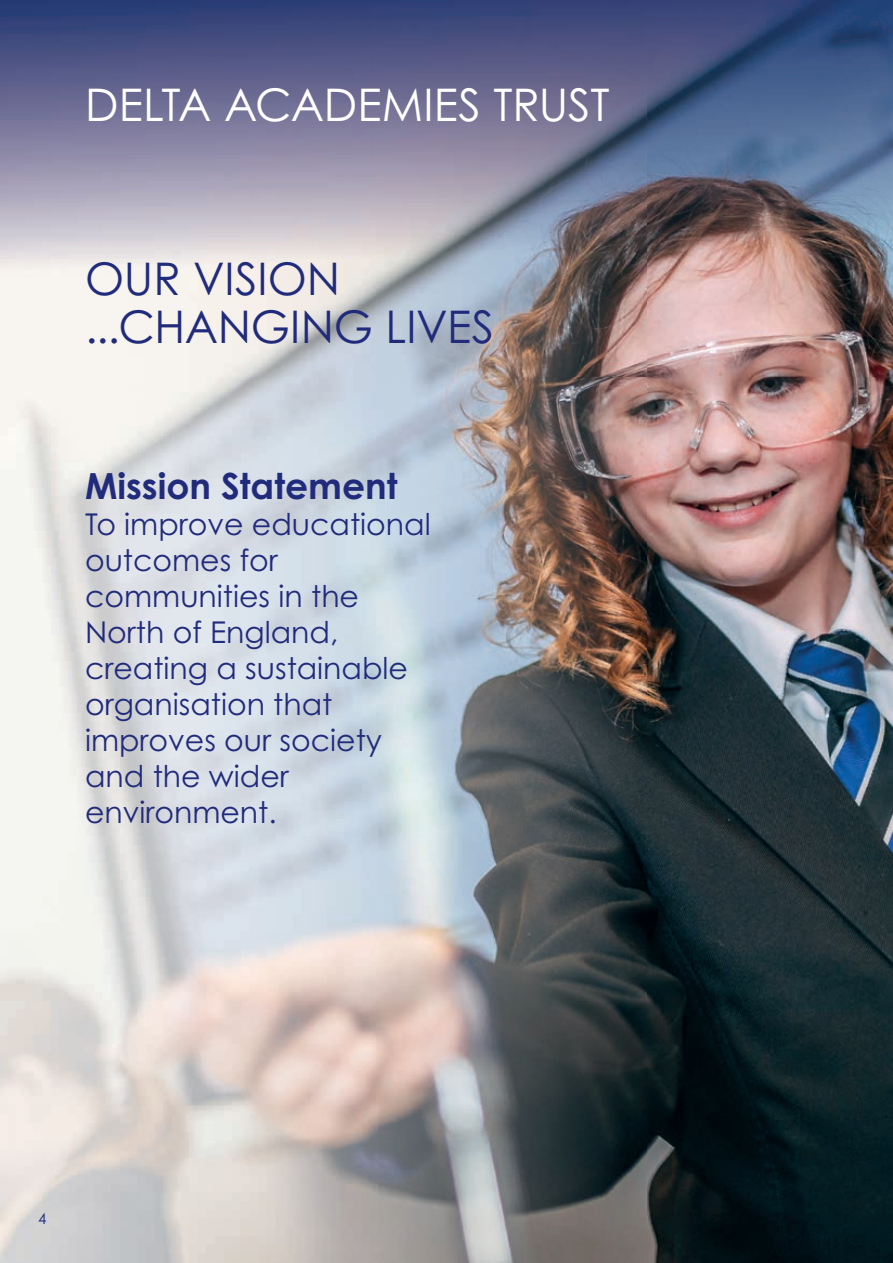
<style>
.page{position:relative;width:893px;height:1263px;background:#fff}
.page>*{position:absolute;margin:0;border:0;box-sizing:border-box;transform-origin:0 0}
.t1{font:45px/48px "Century Gothic Pro";letter-spacing:-.005em;color:#212b7c}
.t2{font:45px "Century Gothic Pro";letter-spacing:-.005em;color:#fff}
.t3{font:700 36px "Century Gothic Pro";color:#212b7c}
.t4{font:30px/36px "Century Gothic Pro";color:#212b7c}
.t5{font:15px "Century Gothic Pro";color:#212b7c}
</style>
<div class="page">
<img style="left:0;top:0;width:893px;height:1263px">
<h1 class="t2" style="left:85px;top:77px;width:526px">DELTA ACADEMIES TRUST</h1>
<h1 class="t1" style="left:85px;top:254px;width:411px">OUR VISION ...CHANGING LIVES</h1>
<p class="t3" style="left:85px;top:464px;width:314px">Mission Statement</p>
<p class="t4" style="left:85px;top:506px;width:347px">To improve educational outcomes for communities in the<br>North of England, creating a sustainable organisation that improves our society and the wider environment.</p>
<p class="t5" style="left:38px;top:1210px;width:10px">4</p>
</div>
